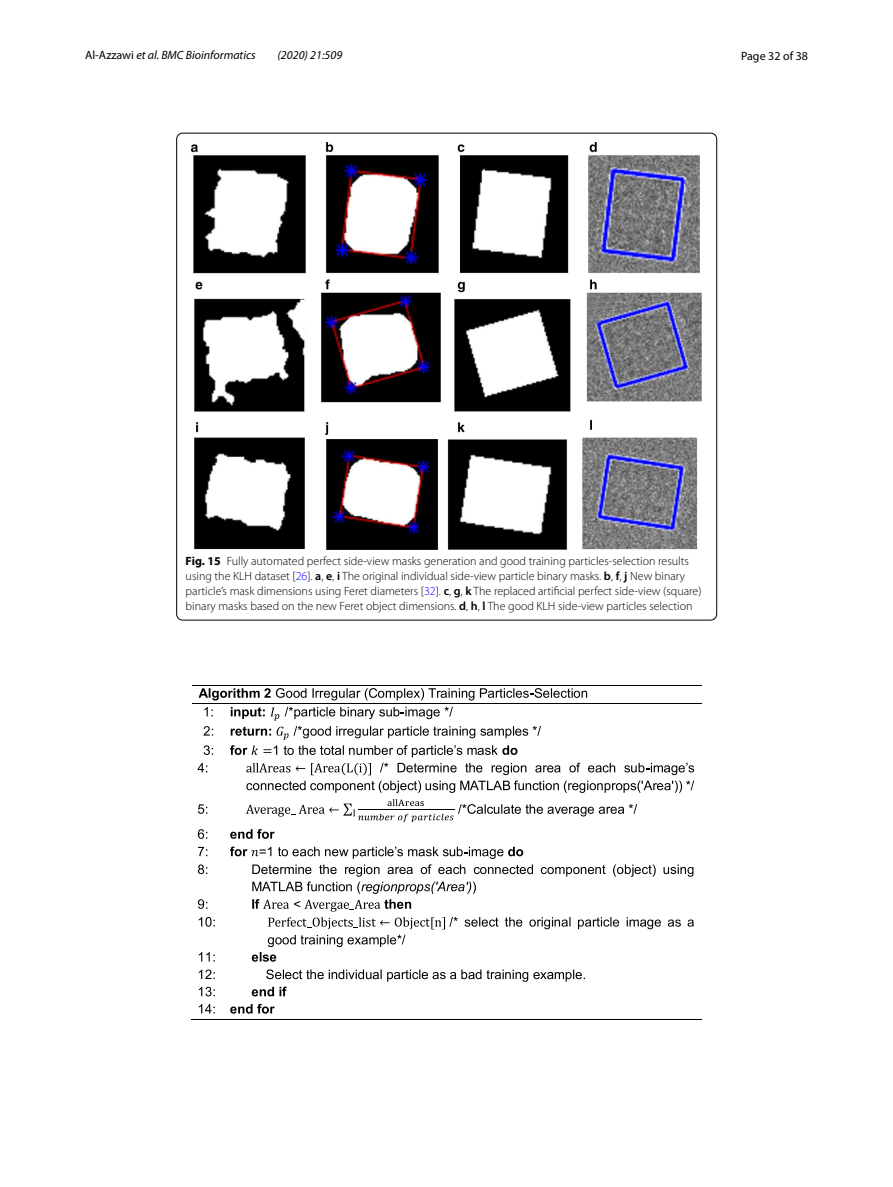
<style>
.page{position:relative;width:893px;height:1187px;background:#fff}
.page>*{position:absolute;margin:0;border:0;box-sizing:border-box;transform-origin:0 0}
.t1{font:300 12px/15px "Myriad Pro";color:#000}
.t2{font:italic 12px "Myriad Pro";color:#000}
.t3{font:12px "Myriad Pro";color:#000}
.s1{font-style:normal}
.s2{font-weight:700}
.s3{color:#00f}
.s4{font-weight:600}
</style>
<div class="page">
<svg style="left:199px;top:688px;width:388px;height:12px"></svg>
<hr style="left:192px;top:685px;width:510px;height:1px;background:#000">
<svg style="left:204px;top:706px;width:9px;height:10px"></svg>
<svg style="left:231px;top:707px;width:48px;height:13px"></svg>
<svg style="left:285px;top:706px;width:168px;height:13px"></svg>
<hr style="left:192px;top:703px;width:510px;height:1px;background:#000">
<svg style="left:204px;top:726px;width:9px;height:9px"></svg>
<svg style="left:204px;top:745px;width:9px;height:10px"></svg>
<svg style="left:198px;top:762px;width:9px;height:10px"></svg>
<svg style="left:230px;top:726px;width:464px;height:66px"></svg>
<svg style="left:198px;top:804px;width:9px;height:9px"></svg>
<svg style="left:246px;top:799px;width:391px;height:23px"></svg>
<svg style="left:198px;top:829px;width:9px;height:9px"></svg>
<svg style="left:230px;top:829px;width:45px;height:9px"></svg>
<svg style="left:198px;top:846px;width:9px;height:10px"></svg>
<svg style="left:230px;top:846px;width:293px;height:12px"></svg>
<svg style="left:198px;top:864px;width:9px;height:10px"></svg>
<svg style="left:252px;top:864px;width:441px;height:29px"></svg>
<svg style="left:198px;top:899px;width:9px;height:9px"></svg>
<svg style="left:199px;top:917px;width:16px;height:9px"></svg>
<svg style="left:199px;top:952px;width:16px;height:9px"></svg>
<svg style="left:252px;top:899px;width:442px;height:62px"></svg>
<svg style="left:199px;top:969px;width:16px;height:9px"></svg>
<svg style="left:199px;top:986px;width:16px;height:10px"></svg>
<svg style="left:252px;top:969px;width:333px;height:27px"></svg>
<svg style="left:199px;top:1004px;width:16px;height:9px"></svg>
<svg style="left:230px;top:1003px;width:45px;height:10px"></svg>
<hr style="left:191px;top:1019px;width:511px;height:1px;background:#000">
<img style="left:192px;top:142px;width:510px;height:408px">
<p class="t2" style="left:85px;top:48px;width:172px"><span class="s1">Al‑Azzawi</span> et al. BMC Bioinformatics</p>
<p class="t2" style="left:278px;top:48px;width:66px">(2020) 21:509</p>
<p class="t3" style="left:741px;top:48px;width:68px">Page 32 of 38</p>
<p class="t1" style="left:186px;top:553px;width:517px"><span class="s2">Fig. 15</span> Fully automated perfect side-view masks generation and good training particles-selection results using the KLH dataset [<span class="s3">26</span>]. <span class="s4">a</span>, <span class="s4">e</span>, <span class="s4">i</span> The original individual side-view particle binary masks. <span class="s4">b</span>, <span class="s4">f</span>, <span class="s4">j</span> New binary particle’s mask dimensions using Feret diameters [<span class="s3">32</span>]. <span class="s4">c</span>, <span class="s4">g</span>, <span class="s4">k</span> The replaced artificial perfect side-view (square) binary masks based on the new Feret object dimensions. <span class="s4">d</span>, <span class="s4">h</span>, <span class="s4">l</span> The good KLH side-view particles selection</p>
</div>
